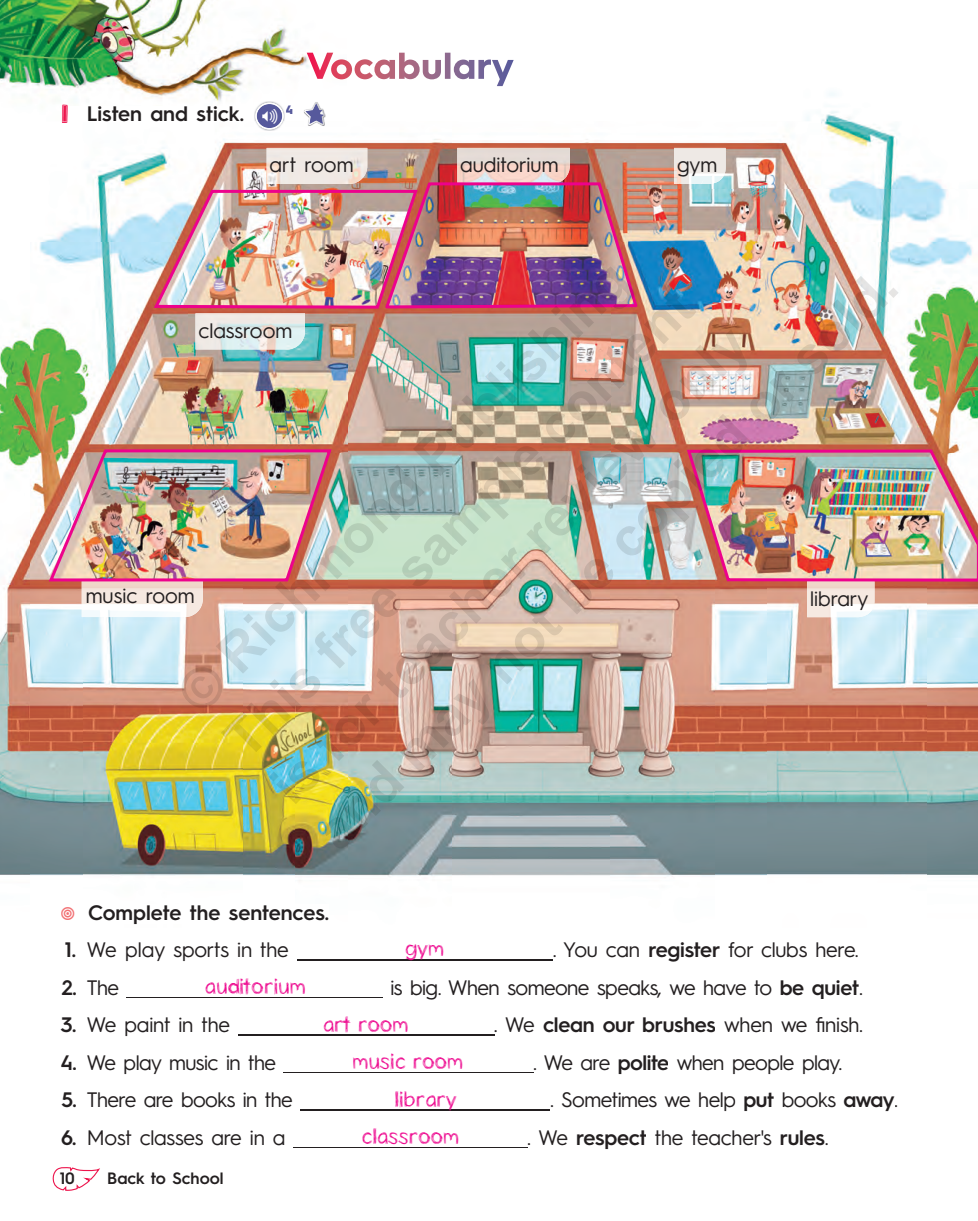
<style>
.page{position:relative;width:978px;height:1221px;background:#fff}
.page>*{position:absolute;margin:0;border:0;box-sizing:border-box;transform-origin:0 0}
.t1{font:700 54px/64.8px "Arial";color:rgb(0 0 0/.1)}
.t2{font:22.5px "Panic Stricken";color:#ed028c}
.t3{font:21px "Hurme Geometric Sans 3";letter-spacing:-.025em;color:#231f20}
.t4{font:600 21px "Hurme Geometric Sans 3";color:#231f20}
.t5{font:21px "Hurme Geometric Sans 3";color:#231f20}
.t6{font:600 16.5px "Hurme Geometric Sans 3";color:#231f20}
.t7{font:900 12.3px "Hurme Geometric Sans 3";color:#56599c}
.s1{font-family:"KB Dunk Tank";font-weight:400;font-size:22.5px;color:#ed154d}
.s2{font-weight:600}
</style>
<div class="page">
<img style="left:0;top:336px;width:31px;height:539px">
<img style="left:43px;top:129px;width:409px;height:113px">
<img style="left:452px;top:121px;width:495px;height:69px">
<img style="left:640px;top:190px;width:328px;height:52px">
<img style="left:31px;top:242px;width:158px;height:211px">
<img style="left:347px;top:310px;width:105px;height:838px">
<img style="left:611px;top:242px;width:367px;height:211px">
<img style="left:189px;top:310px;width:158px;height:143px">
<img style="left:452px;top:310px;width:159px;height:838px">
<img style="left:31px;top:453px;width:15px;height:53px">
<img style="left:295px;top:453px;width:52px;height:695px">
<img style="left:610px;top:453px;width:105px;height:677px">
<img style="left:926px;top:583px;width:52px;height:293px">
<img style="left:31px;top:506px;width:52px;height:369px">
<img style="left:242px;top:583px;width:53px;height:565px">
<img style="left:715px;top:583px;width:53px;height:292px">
<img style="left:83px;top:583px;width:159px;height:453px">
<img style="left:768px;top:583px;width:158px;height:292px">
<img style="left:308px;top:121px;width:17px;height:5px">
<img style="left:308px;top:124px;width:16px;height:1px">
<img style="left:89px;top:904px;width:240px;height:19px">
<img style="left:83px;top:942px;width:206px;height:19px">
<img style="left:297px;top:959px;width:256px;height:1px">
<img style="left:554px;top:942px;width:86px;height:15px">
<img style="left:649px;top:942px;width:66px;height:19px">
<img style="left:83px;top:979px;width:36px;height:15px">
<img style="left:127px;top:996px;width:256px;height:1px">
<img style="left:391px;top:980px;width:324px;height:19px">
<img style="left:83px;top:1017px;width:147px;height:19px">
<img style="left:238px;top:1034px;width:256px;height:1px">
<img style="left:495px;top:1017px;width:40px;height:15px">
<img style="left:544px;top:1017px;width:171px;height:15px">
<img style="left:242px;top:1055px;width:34px;height:18px">
<img style="left:284px;top:1071px;width:250px;height:1px">
<img style="left:534px;top:1055px;width:76px;height:15px">
<img style="left:619px;top:1054px;width:96px;height:19px">
<img style="left:242px;top:1092px;width:50px;height:15px">
<img style="left:300px;top:1109px;width:251px;height:1px">
<img style="left:551px;top:1092px;width:164px;height:19px">
<img style="left:242px;top:1130px;width:43px;height:15px">
<img style="left:294px;top:1146px;width:233px;height:1px">
<img style="left:528px;top:1130px;width:40px;height:14px">
<img style="left:577px;top:1130px;width:34px;height:18px">
<img style="left:267px;top:148px;width:100px;height:32px">
<img style="left:195px;top:313px;width:110px;height:36px">
<img style="left:807px;top:583px;width:67px;height:34px">
<img style="left:674px;top:148px;width:52px;height:36px">
<img style="left:457px;top:148px;width:113px;height:32px">
<img style="left:82px;top:583px;width:121px;height:34px">
<svg style="left:52px;top:1167px;width:48px;height:24px"></svg>
<img style="left:0;top:0;width:851px;height:121px">
<img style="left:62px;top:104px;width:6px;height:2px">
<img style="left:68px;top:106px;width:176px;height:15px">
<svg style="left:62px;top:106px;width:6px;height:15px"></svg>
<img style="left:254px;top:101px;width:31px;height:20px">
<img style="left:304px;top:102px;width:21px;height:19px">
<svg style="left:305px;top:103px;width:19px;height:21px"></svg>
<svg style="left:307px;top:53px;width:207px;height:33px"></svg>
<img style="left:151px;top:180px;width:489px;height:130px">
<img style="left:46px;top:447px;width:288px;height:136px">
<img style="left:685px;top:447px;width:293px;height:136px">
<svg style="left:255px;top:103px;width:38px;height:26px"></svg>
<p class="t4" style="left:60px;top:105px;width:186px"><span class="s1">1</span> Listen and stick.</p>
<p class="t7" style="left:286px;top:105px;width:9px">4</p>
<p class="t3" style="left:270px;top:157px;width:85px">art room</p>
<p class="t5" style="left:460px;top:157px;width:100px">auditorium</p>
<p class="t3" style="left:677px;top:157px;width:42px">gym</p>
<h1 class="t1" style="left:166px;top:680px;width:797px;rotate:-45deg">© Richmond Publishing<br>This free sample content<br>is for teacher review only<br>and may not be copied or sold.</h1>
<p class="t5" style="left:198px;top:322px;width:95px">classroom</p>
<p class="t5" style="left:86px;top:587px;width:110px">music room</p>
<p class="t5" style="left:810px;top:590px;width:60px">library</p>
<p class="t4" style="left:88px;top:904px;width:243px">Complete the sentences.</p>
<p class="t3" style="left:65px;top:941px;width:225px"><span class="s2">1.</span> We play sports in the</p>
<p class="t3" style="left:553px;top:941px;width:308px">. You can <span class="s2">register</span> for clubs here.</p>
<p class="t3" style="left:62px;top:979px;width:59px"><span class="s2">2.</span> The</p>
<p class="t3" style="left:390px;top:979px;width:474px">is big. When someone speaks, we have to <span class="s2">be quiet</span>.</p>
<p class="t3" style="left:61px;top:1016px;width:171px"><span class="s2">3.</span> We paint in the</p>
<p class="t3" style="left:494px;top:1016px;width:371px">. We <span class="s2">clean our brushes</span> when we finish.</p>
<p class="t3" style="left:61px;top:1054px;width:217px"><span class="s2">4.</span> We play music in the</p>
<p class="t3" style="left:533px;top:1054px;width:311px">. We are <span class="s2">polite</span> when people play.</p>
<p class="t3" style="left:61px;top:1091px;width:233px"><span class="s2">5.</span> There are books in the</p>
<p class="t3" style="left:550px;top:1091px;width:350px">. Sometimes we help <span class="s2">put</span> books <span class="s2">away</span>.</p>
<p class="t3" style="left:61px;top:1129px;width:226px"><span class="s2">6.</span> Most classes are in a</p>
<p class="t3" style="left:527px;top:1129px;width:303px">. We <span class="s2">respect</span> the teacher's <span class="s2">rules</span>.</p>
<p class="t2" style="left:405px;top:935px;width:40px">gym</p>
<p class="t2" style="left:205px;top:973px;width:102px">auditorium</p>
<p class="t2" style="left:323px;top:1011px;width:87px">art room</p>
<p class="t2" style="left:352px;top:1048px;width:112px">music room</p>
<p class="t2" style="left:395px;top:1086px;width:64px">library</p>
<p class="t2" style="left:361px;top:1123px;width:99px">classroom</p>
<p class="t6" style="left:60px;top:1171px;width:17px">10</p>
<p class="t6" style="left:107px;top:1171px;width:118px">Back to School</p>
</div>
